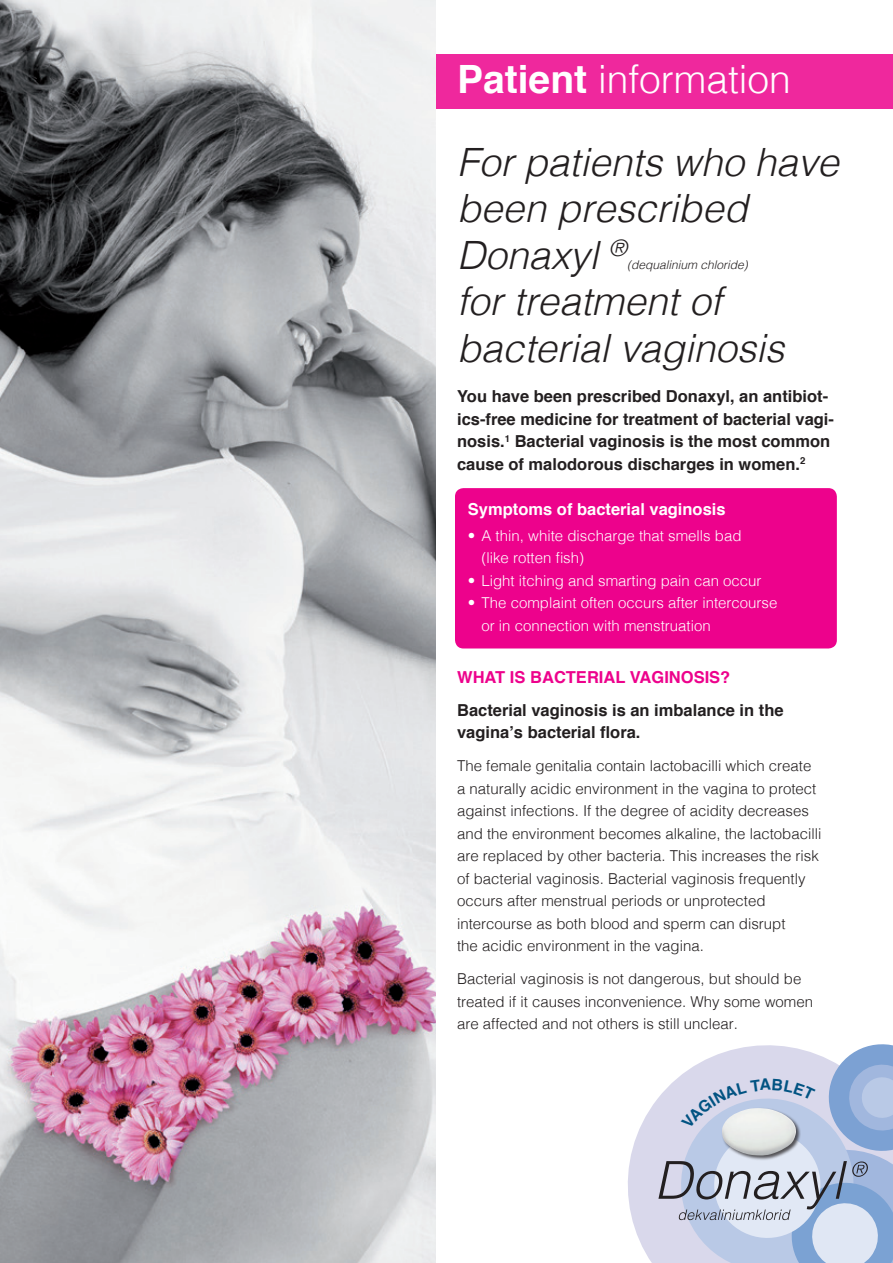
<style>
.page{position:relative;width:893px;height:1263px;background:#fff}
.page>*{position:absolute;margin:0;border:0;box-sizing:border-box;transform-origin:0 0}
.t1{font:italic 300 39px/46.5px "Helvetica";color:#231f20}
.t2{font:300 39px "Helvetica";color:#fff}
.t3{font:700 16.5px/22.5px "Helvetica";color:#231f20}
.t4{font:700 16.5px "Helvetica";color:#fff}
.t5{font:700 16.5px "Helvetica";color:#ed028c}
.t6{font:300 15px/22.5px "Helvetica";color:#231f20}
.t7{font:300 15px/22.5px "Helvetica";color:#fff}
.t8{font:italic 300 12px "Helvetica";color:#231f20}
.s1{font-weight:700}
</style>
<div class="page">
<div style="left:425px;top:54px;width:468px;height:55px;background:#ef289d"></div>
<img style="left:0;top:0;width:436px;height:1263px">
<div style="left:455px;top:488px;width:382px;height:160px;background:#ed028c;border-radius:9px"></div>
<svg style="left:628px;top:1098px;width:30px;height:165px;fill:#d9d8eb"></svg>
<svg style="left:658px;top:1044px;width:235px;height:219px;background:#c0cae0"></svg>
<h1 class="t2" style="left:457px;top:46px;width:335px"><span class="s1">Patient</span> information</h1>
<h1 class="t1" style="left:457px;top:137px;width:383px">For patients who have been prescribed<br>Donaxyl <sup>®</sup></h1>
<p class="t8" style="left:627px;top:254px;width:122px">(dequalinium chloride)</p>
<h1 class="t1" style="left:457px;top:276px;width:329px">for treatment of bacterial vaginosis</h1>
<p class="t3" style="left:457px;top:385px;width:378px">You have been prescribed Donaxyl, an antibiot&shy;ics-free medicine for treatment of bacterial vagi&shy;nosis.<sup>1</sup> Bacterial vaginosis is the most common cause of malodorous discharges in women.<sup>2</sup></p>
<p class="t4" style="left:468px;top:496px;width:259px">Symptoms of bacterial vaginosis</p>
<p class="t7" style="left:481px;top:523px;width:262px;text-indent:-14px">• A thin, white discharge that smells bad (like rotten fish)</p>
<p class="t7" style="left:468px;top:568px;width:295px">• Light itching and smarting pain can occur</p>
<p class="t7" style="left:481px;top:591px;width:297px;text-indent:-14px">• The complaint often occurs after intercourse or in connection with menstruation</p>
<p class="t5" style="left:457px;top:663px;width:275px">WHAT IS BACTERIAL VAGINOSIS?</p>
<p class="t3" style="left:457px;top:699px;width:328px">Bacterial vaginosis is an imbalance in the vagina’s bacterial flora.</p>
<p class="t6" style="left:457px;top:753px;width:366px">The female genitalia contain lactobacilli which create a naturally acidic environment in the vagina to protect against infections. If the degree of acidity decreases and the environment becomes alkaline, the lactobacilli are replaced by other bacteria. This increases the risk of bacterial vaginosis. Bacterial vaginosis frequently occurs after menstrual periods or unprotected intercourse as both blood and sperm can disrupt<br>the acidic environment in the vagina.</p>
<p class="t6" style="left:457px;top:966px;width:357px">Bacterial vaginosis is not dangerous, but should be treated if it causes inconvenience. Why some women are affected and not others is still unclear.</p>
</div>
